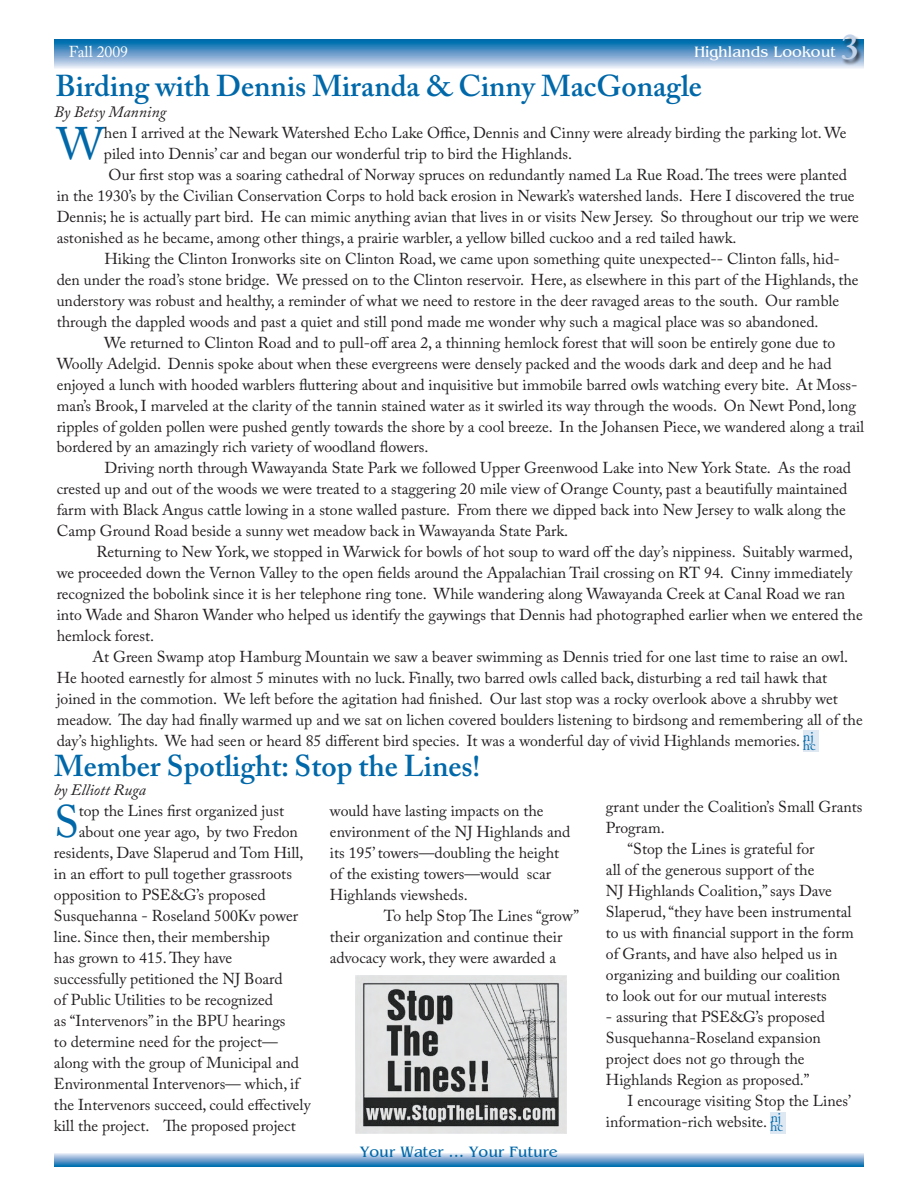
<style>
.page{position:relative;width:918px;height:1188px;background:#fff}
.page>*{position:absolute;margin:0;border:0;box-sizing:border-box;transform-origin:0 0}
.t1{font:45.3px "Adobe Caslon Pro";color:#0068a9}
.t2{font:600 36px "Adobe Caslon Pro";color:#c2d3e9}
.t3{font:600 30px "Adobe Caslon Pro";color:#0068a9}
.t4{font:15.75px/21px "Adobe Caslon Pro";color:#231f20}
.t5{font:italic 15.75px "Adobe Caslon Pro";color:#231f20}
.t6{font:15.75px "Benguiat";color:#0068a9}
.t7{font:15.75px "Benguiat";color:#fff}
.t8{font:15.75px "Adobe Caslon Pro";color:#fff}
.t9{font:13.5px "Adobe Caslon Pro";color:#0068a9}
</style>
<div class="page">
<svg style="left:54px;top:1153px;width:810px;height:14px;background:#71a6cf"></svg>
<div style="left:54px;top:40px;width:809px;height:28px;background:linear-gradient(to bottom,#0062a9,#e0e0f1)"></div>
<div style="left:841px;top:34px;width:77px;height:78px;background:#231f20;opacity:.75"></div>
<div style="left:803px;top:731px;width:16px;height:21px;background:#dee8f3"></div>
<img style="left:356px;top:976px;width:210px;height:158px">
<div style="left:770px;top:1112px;width:16px;height:21px;background:#dee8f3"></div>
<p class="t8" style="left:69px;top:43px;width:61px">Fall 2009</p>
<p class="t7" style="left:694px;top:44px;width:143px">Highlands Lookout</p>
<h2 class="t2" style="left:841px;top:26px;width:19px">3</h2>
<h3 class="t3" style="left:56px;top:68px;width:648px">Birding with Dennis Miranda &amp; Cinny MacGonagle</h3>
<p class="t5" style="left:54px;top:102px;width:114px">By Betsy Manning</p>
<h1 class="t1" style="left:57px;top:116px;width:49px">W</h1>
<p class="t4" style="left:104px;top:122px;width:744px">hen I arrived at the Newark Watershed Echo Lake Office, Dennis and Cinny were already birding the parking lot. We</p>
<p class="t4" style="left:104px;top:143px;width:470px">piled into Dennis’ car and began our wonderful trip to bird the Highlands.</p>
<p class="t4" style="left:108px;top:164px;width:740px">Our first stop was a soaring cathedral of Norway spruces on redundantly named La Rue Road. The trees were planted</p>
<p class="t4" style="left:57px;top:185px;width:800px">in the 1930’s by the Civilian Conservation Corps to hold back erosion in Newark’s watershed lands. Here I discovered the true</p>
<p class="t4" style="left:57px;top:206px;width:804px">Dennis; he is actually part bird. He can mimic anything avian that lives in or visits New Jersey. So throughout our trip we were</p>
<p class="t4" style="left:57px;top:227px;width:681px">astonished as he became, among other things, a prairie warbler, a yellow billed cuckoo and a red tailed hawk.</p>
<p class="t4" style="left:105px;top:248px;width:737px">Hiking the Clinton Ironworks site on Clinton Road, we came upon something quite unexpected-- Clinton falls, hid-</p>
<p class="t4" style="left:57px;top:269px;width:803px">den under the road’s stone bridge. We pressed on to the Clinton reservoir. Here, as elsewhere in this part of the Highlands, the</p>
<p class="t4" style="left:57px;top:290px;width:784px">understory was robust and healthy, a reminder of what we need to restore in the deer ravaged areas to the south. Our ramble</p>
<p class="t4" style="left:57px;top:311px;width:763px">through the dappled woods and past a quiet and still pond made me wonder why such a magical place was so abandoned.</p>
<p class="t4" style="left:104px;top:332px;width:733px">We returned to Clinton Road and to pull-off area 2, a thinning hemlock forest that will soon be entirely gone due to</p>
<p class="t4" style="left:57px;top:353px;width:776px">Woolly Adelgid. Dennis spoke about when these evergreens were densely packed and the woods dark and deep and he had</p>
<p class="t4" style="left:57px;top:374px;width:802px">enjoyed a lunch with hooded warblers fluttering about and inquisitive but immobile barred owls watching every bite. At Moss-</p>
<p class="t4" style="left:57px;top:395px;width:801px">man’s Brook, I marveled at the clarity of the tannin stained water as it swirled its way through the woods. On Newt Pond, long</p>
<p class="t4" style="left:57px;top:416px;width:809px">ripples of golden pollen were pushed gently towards the shore by a cool breeze. In the Johansen Piece, we wandered along a trail</p>
<p class="t4" style="left:57px;top:437px;width:373px">bordered by an amazingly rich variety of woodland flowers.</p>
<p class="t4" style="left:105px;top:458px;width:748px">Driving north through Wawayanda State Park we followed Upper Greenwood Lake into New York State. As the road</p>
<p class="t4" style="left:57px;top:479px;width:792px">crested up and out of the woods we were treated to a staggering 20 mile view of Orange County, past a beautifully maintained</p>
<p class="t4" style="left:57px;top:500px;width:791px">farm with Black Angus cattle lowing in a stone walled pasture. From there we dipped back into New Jersey to walk along the</p>
<p class="t4" style="left:57px;top:521px;width:513px">Camp Ground Road beside a sunny wet meadow back in Wawayanda State Park.</p>
<p class="t4" style="left:97px;top:542px;width:758px">Returning to New York, we stopped in Warwick for bowls of hot soup to ward off the day’s nippiness. Suitably warmed,</p>
<p class="t4" style="left:57px;top:563px;width:797px">we proceeded down the Vernon Valley to the open fields around the Appalachian Trail crossing on RT 94. Cinny immediately</p>
<p class="t4" style="left:57px;top:584px;width:790px">recognized the bobolink since it is her telephone ring tone. While wandering along Wawayanda Creek at Canal Road we ran</p>
<p class="t4" style="left:57px;top:605px;width:808px">into Wade and Sharon Wander who helped us identify the gaywings that Dennis had photographed earlier when we entered the</p>
<p class="t4" style="left:57px;top:626px;width:99px">hemlock forest.</p>
<p class="t4" style="left:93px;top:647px;width:757px">At Green Swamp atop Hamburg Mountain we saw a beaver swimming as Dennis tried for one last time to raise an owl.</p>
<p class="t4" style="left:57px;top:668px;width:772px">He hooted earnestly for almost 5 minutes with no luck. Finally, two barred owls called back, disturbing a red tail hawk that</p>
<p class="t4" style="left:57px;top:689px;width:783px">joined in the commotion. We left before the agitation had finished. Our last stop was a rocky overlook above a shrubby wet</p>
<p class="t4" style="left:57px;top:709px;width:808px">meadow. The day had finally warmed up and we sat on lichen covered boulders listening to birdsong and remembering all of the</p>
<p class="t4" style="left:57px;top:730px;width:759px">day’s highlights. We had seen or heard 85 different bird species. It was a wonderful day of vivid Highlands memories. <sup>nj</sup></p>
<p class="t9" style="left:803px;top:737px;width:14px">hc</p>
<h3 class="t3" style="left:54px;top:748px;width:428px">Member Spotlight: Stop the Lines!</h3>
<p class="t5" style="left:54px;top:780px;width:93px">by Elliott Ruga</p>
<h1 class="t1" style="left:54px;top:795px;width:26px">S</h1>
<p class="t4" style="left:79px;top:800px;width:207px">top the Lines first organized just</p>
<p class="t4" style="left:79px;top:821px;width:221px">about one year ago, by two Fredon</p>
<p class="t4" style="left:54px;top:842px;width:251px">residents, Dave Slaperud and Tom Hill,</p>
<p class="t4" style="left:54px;top:863px;width:239px">in an effort to pull together grassroots</p>
<p class="t4" style="left:54px;top:884px;width:213px">opposition to PSE&amp;G’s proposed</p>
<p class="t4" style="left:54px;top:905px;width:246px">Susquehanna - Roseland 500Kv power</p>
<p class="t4" style="left:54px;top:926px;width:218px">line. Since then, their membership</p>
<p class="t4" style="left:54px;top:947px;width:180px">has grown to 415. They have</p>
<p class="t4" style="left:54px;top:968px;width:230px">successfully petitioned the NJ Board</p>
<p class="t4" style="left:54px;top:989px;width:221px">of Public Utilities to be recognized</p>
<p class="t4" style="left:54px;top:1010px;width:233px">as “Intervenors” in the BPU hearings</p>
<p class="t4" style="left:54px;top:1031px;width:225px">to determine need for the project—</p>
<p class="t4" style="left:54px;top:1052px;width:247px">along with the group of Municipal and</p>
<p class="t4" style="left:54px;top:1073px;width:247px">Environmental Intervenors— which, if</p>
<p class="t4" style="left:54px;top:1094px;width:258px">the Intervenors succeed, could effectively</p>
<p class="t4" style="left:54px;top:1115px;width:243px">kill the project. The proposed project</p>
<p class="t4" style="left:330px;top:800px;width:242px">would have lasting impacts on the environment of the NJ Highlands and its 195’ towers—doubling the height of the existing towers—would scar<br>Highlands viewsheds.</p>
<p class="t4" style="left:330px;top:905px;width:251px;text-indent:54px">To help Stop The Lines “grow” their organization and continue their advocacy work, they were awarded a</p>
<p class="t6" style="left:360px;top:1144px;width:199px">Your Water … Your Future</p>
<p class="t4" style="left:606px;top:796px;width:258px">grant under the Coalition’s Small Grants</p>
<p class="t4" style="left:606px;top:817px;width:60px">Program.</p>
<p class="t4" style="left:628px;top:838px;width:188px">“Stop the Lines is grateful for</p>
<p class="t4" style="left:606px;top:859px;width:210px">all of the generous support of the</p>
<p class="t4" style="left:606px;top:880px;width:227px">NJ Highlands Coalition,” says Dave</p>
<p class="t4" style="left:606px;top:901px;width:247px">Slaperud, “they have been instrumental</p>
<p class="t4" style="left:606px;top:922px;width:249px">to us with financial support in the form</p>
<p class="t4" style="left:606px;top:943px;width:233px">of Grants, and have also helped us in</p>
<p class="t4" style="left:606px;top:964px;width:236px">organizing and building our coalition</p>
<p class="t4" style="left:606px;top:985px;width:222px">to look out for our mutual interests</p>
<p class="t4" style="left:606px;top:1006px;width:221px">- assuring that PSE&amp;G’s proposed</p>
<p class="t4" style="left:606px;top:1027px;width:216px">Susquehanna-Roseland expansion</p>
<p class="t4" style="left:606px;top:1048px;width:200px">project does not go through the</p>
<p class="t4" style="left:606px;top:1069px;width:205px">Highlands Region as proposed.”</p>
<p class="t4" style="left:628px;top:1090px;width:225px">I encourage visiting Stop the Lines’</p>
<p class="t4" style="left:606px;top:1111px;width:177px">information-rich website. <sup>nj</sup></p>
<p class="t9" style="left:770px;top:1119px;width:14px">hc</p>
</div>
